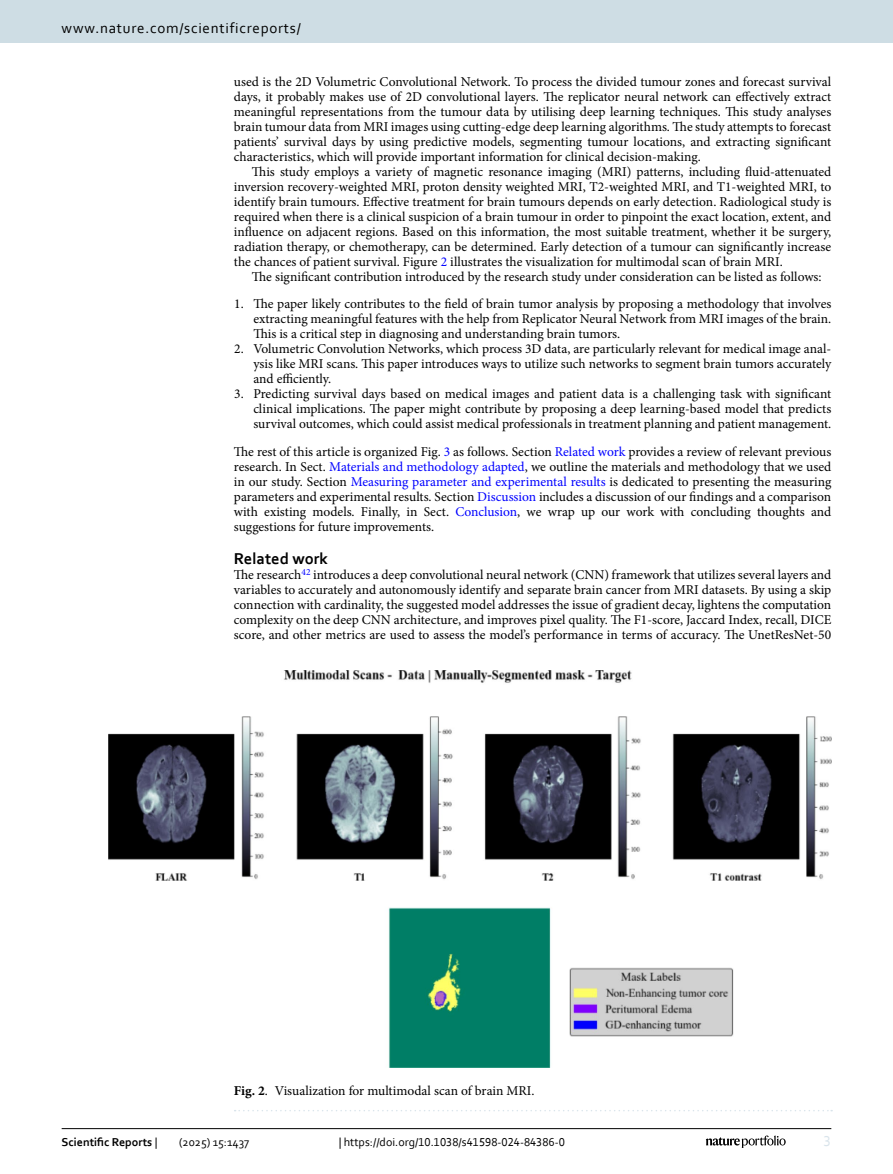
<style>
.page{position:relative;width:893px;height:1174px;background:#fff}
.page>*{position:absolute;margin:0;border:0;box-sizing:border-box;transform-origin:0 0}
.Head_1{font:700 16.5px "Corbel";color:#000}
.t1{font:15px "Corbel";letter-spacing:.05em;color:#000}
.t2{font:15px "Corbel";color:#d9e4eb}
.Body_Text_Indent{font:13.5px/15px "Minion Pro";color:#000;text-align:justify}
.Body_Text{font:13.5px/15px "Minion Pro";color:#000;text-align:justify}
.Ordered_L1_1_5{font:13.5px/15px "Minion Pro";letter-spacing:-.005em;color:#000;text-align:justify}
.Figure_Caption{font:13.5px "Minion Pro";color:#000}
.t3{font:12px "Corbel";color:#000}
.t4{font:700 12px "Corbel";color:#000}
.s1{color:#00f}
.s2{font-weight:700}
.s3{font-weight:400}
</style>
<div class="page">
<img style="left:108px;top:670px;width:723px;height:397px">
<svg style="left:235px;top:1110px;width:597px;height:1px"></svg>
<hr style="left:62px;top:1128px;width:769px;height:1px;background:#000">
<svg style="left:706px;top:1135px;width:80px;height:12px"></svg>
<div style="left:0;top:0;width:893px;height:43px;background:#cedde4"></div>
<p class="t1" style="left:62px;top:18px;width:241px">www.nature.com/scientificreports/</p>
<p class="Body_Text_Indent" style="left:234px;top:74px;width:599px">used is the 2D Volumetric Convolutional Network. To process the divided tumour zones and forecast survival days, it probably makes use of 2D convolutional layers. The replicator neural network can effectively extract meaningful representations from the tumour data by utilising deep learning techniques. This study analyses brain tumour data from MRI images using cutting-edge deep learning algorithms. The study attempts to forecast patients’ survival days by using predictive models, segmenting tumour locations, and extracting significant characteristics, which will provide important information for clinical decision-making.</p>
<p class="Body_Text_Indent" style="left:234px;top:164px;width:599px;text-indent:18px">This study employs a variety of magnetic resonance imaging (MRI) patterns, including fluid-attenuated inversion recovery-weighted MRI, proton density weighted MRI, T2-weighted MRI, and T1-weighted MRI, to identify brain tumours. Effective treatment for brain tumours depends on early detection. Radiological study is required when there is a clinical suspicion of a brain tumour in order to pinpoint the exact location, extent, and influence on adjacent regions. Based on this information, the most suitable treatment, whether it be surgery, radiation therapy, or chemotherapy, can be determined. Early detection of a tumour can significantly increase the chances of patient survival. Figure <span class="s1">2</span> illustrates the visualization for multimodal scan of brain MRI.</p>
<p class="Body_Text_Indent" style="left:252px;top:269px;width:571px">The significant contribution introduced by the research study under consideration can be listed as follows:</p>
<p class="Ordered_L1_1_5" style="left:253px;top:297px;width:579px;text-indent:-19px">1. The paper likely contributes to the field of brain tumor analysis by proposing a methodology that involves extracting meaningful features with the help from Replicator Neural Network from MRI images of the brain.<br>This is a critical step in diagnosing and understanding brain tumors.</p>
<p class="Ordered_L1_1_5" style="left:253px;top:342px;width:579px;text-indent:-19px">2. Volumetric Convolution Networks, which process 3D data, are particularly relevant for medical image anal&shy;ysis like MRI scans. This paper introduces ways to utilize such networks to segment brain tumors accurately and efficiently.</p>
<p class="Ordered_L1_1_5" style="left:253px;top:387px;width:579px;text-indent:-19px">3. Predicting survival days based on medical images and patient data is a challenging task with significant clinical implications. The paper might contribute by proposing a deep learning-based model that predicts survival outcomes, which could assist medical professionals in treatment planning and patient management.</p>
<p class="Body_Text" style="left:234px;top:444px;width:599px">The rest of this article is organized Fig. <span class="s1">3</span> as follows. Section <span class="s1">Related work</span> provides a review of relevant previous research. In Sect. <span class="s1">Materials and methodology adapted</span>, we outline the materials and methodology that we used in our study. Section <span class="s1">Measuring parameter and experimental results</span> is dedicated to presenting the measuring parameters and experimental results. Section <span class="s1">Discussion</span> includes a discussion of our findings and a comparison with existing models. Finally, in Sect. <span class="s1">Conclusion</span>, we wrap up our work with concluding thoughts and suggestions for future improvements.</p>
<p class="Head_1" style="left:234px;top:548px;width:96px">Related work</p>
<p class="Body_Text" style="left:234px;top:567px;width:599px">The research<sup>42</sup> introduces a deep convolutional neural network (CNN) framework that utilizes several layers and variables to accurately and autonomously identify and separate brain cancer from MRI datasets. By using a skip connection with cardinality, the suggested model addresses the issue of gradient decay, lightens the computation complexity on the deep CNN architecture, and improves pixel quality. The F1-score, Jaccard Index, recall, DICE score, and other metrics are used to assess the model’s performance in terms of accuracy. The UnetResNet-50</p>
<p class="Figure_Caption" style="left:234px;top:1082px;width:302px"><span class="s2">Fig. 2</span>. Visualization for multimodal scan of brain MRI.</p>
<p class="t4" style="left:62px;top:1134px;width:97px">Scientific Reports <span class="s3">|</span></p>
<p class="t3" style="left:179px;top:1134px;width:72px">(2025) 15:1437</p>
<p class="t3" style="left:339px;top:1134px;width:228px">| https://doi.org/10.1038/s41598-024-84386-0</p>
<p class="t2" style="left:824px;top:1132px;width:9px">3</p>
</div>
